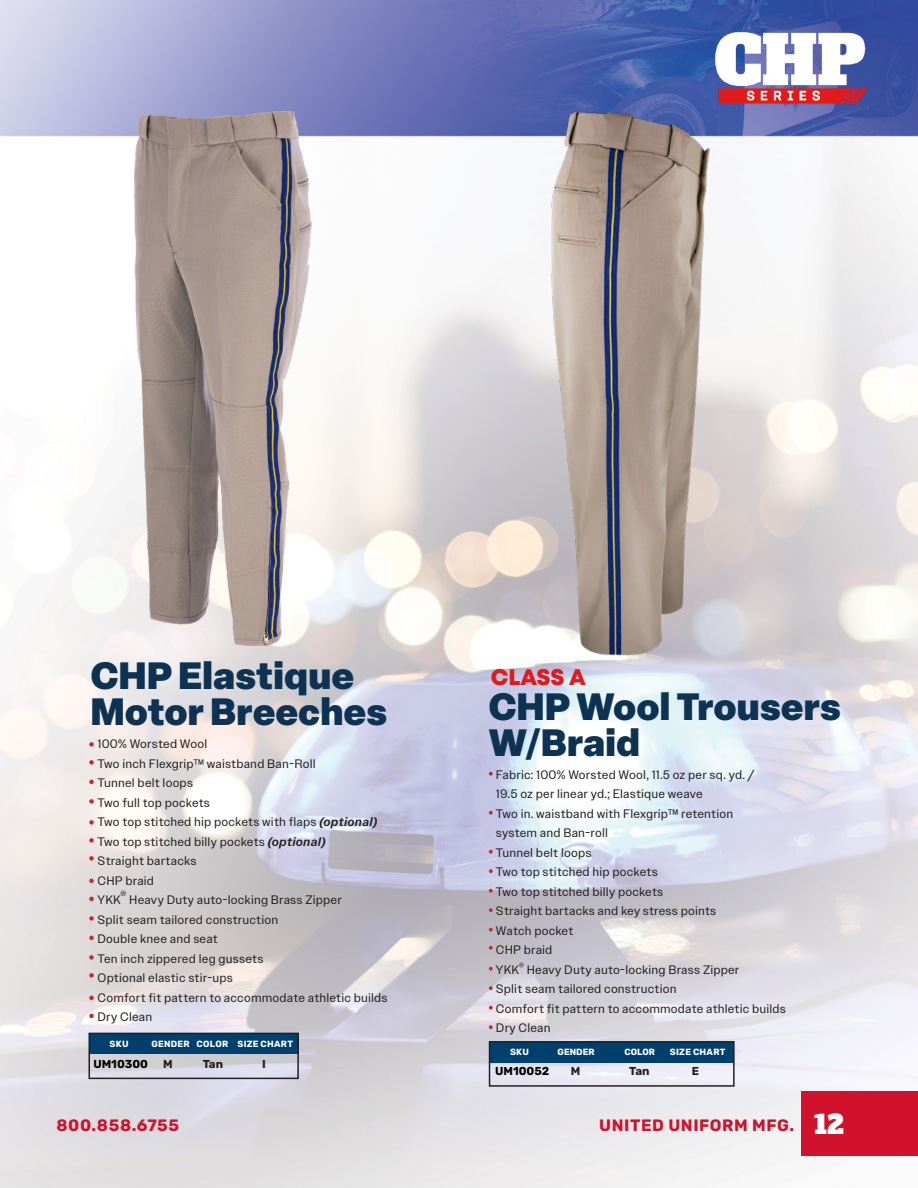
<style>
.page{position:relative;width:918px;height:1188px;background:#fff}
.page>*{position:absolute;margin:0;border:0;box-sizing:border-box;transform-origin:0 0}
.Item_Title{font:900 37.5px/36px "Elza";letter-spacing:.005em;color:#0d3252}
.t1{font:25.5px "Alfa Slab One";color:#fff}
.Item_Title-2{font:22.5px "Mont Heavy DEMO";letter-spacing:-.005em;color:#e21a1a}
.t2{font:700 16.5px "Rubik";letter-spacing:.03em;color:#d1122c}
.Bullet_Points{font:12.3px/19.5px "Owners Text";letter-spacing:.015em;color:#231f20}
.t3{font:700 11.55px "Rubik";color:#000}
.t4{font:700 11.55px "Rubik";letter-spacing:-.045em;color:#231f20}
.Bullet_Points-2{font:10.5px "Owners Text";color:#231f20}
.t5{font:700 9px "Rubik";letter-spacing:.025em;color:#fff}
.s1{font-weight:500;font-style:italic}
</style>
<div class="page">
<img style="left:0;top:0;width:918px;height:1188px">
<img style="left:714px;top:26px;width:204px;height:80px">
<div style="left:89px;top:1033px;width:210px;height:21px;background:#00406e"></div>
<div style="left:490px;top:1042px;width:244px;height:21px;background:#00406e"></div>
<img style="left:113px;top:82px;width:215px;height:594px">
<img style="left:513px;top:73px;width:236px;height:621px">
<svg style="left:89px;top:742px;width:5px;height:5px"></svg>
<svg style="left:89px;top:760px;width:5px;height:5px"></svg>
<svg style="left:89px;top:780px;width:5px;height:4px"></svg>
<svg style="left:89px;top:799px;width:5px;height:5px"></svg>
<svg style="left:89px;top:820px;width:5px;height:5px"></svg>
<svg style="left:89px;top:838px;width:5px;height:5px"></svg>
<svg style="left:89px;top:856px;width:5px;height:5px"></svg>
<svg style="left:89px;top:879px;width:5px;height:4px"></svg>
<svg style="left:89px;top:897px;width:5px;height:4px"></svg>
<svg style="left:89px;top:916px;width:5px;height:5px"></svg>
<svg style="left:89px;top:936px;width:5px;height:4px"></svg>
<svg style="left:89px;top:955px;width:5px;height:5px"></svg>
<svg style="left:89px;top:973px;width:5px;height:5px"></svg>
<svg style="left:89px;top:996px;width:5px;height:4px"></svg>
<svg style="left:89px;top:1014px;width:5px;height:4px"></svg>
<svg style="left:489px;top:772px;width:4px;height:4px"></svg>
<svg style="left:489px;top:811px;width:4px;height:4px"></svg>
<svg style="left:489px;top:850px;width:4px;height:4px"></svg>
<svg style="left:489px;top:869px;width:4px;height:4px"></svg>
<svg style="left:489px;top:889px;width:4px;height:4px"></svg>
<svg style="left:489px;top:908px;width:4px;height:4px"></svg>
<svg style="left:489px;top:928px;width:4px;height:4px"></svg>
<svg style="left:489px;top:946px;width:4px;height:4px"></svg>
<svg style="left:489px;top:967px;width:4px;height:4px"></svg>
<svg style="left:489px;top:986px;width:4px;height:4px"></svg>
<svg style="left:489px;top:1006px;width:4px;height:4px"></svg>
<svg style="left:489px;top:1025px;width:4px;height:4px"></svg>
<div style="left:89px;top:1033px;width:210px;height:46px;border:2px solid #231f20"></div>
<div style="left:489px;top:1041px;width:246px;height:46px;border:2px solid #231f20"></div>
<div style="left:802px;top:1091px;width:116px;height:64px;background:#d1122c"></div>
<p class="Item_Title" style="left:91px;top:657px;width:265px">CHP Elastique</p>
<p class="Item_Title" style="left:91px;top:693px;width:298px">Motor Breeches</p>
<p class="Bullet_Points" style="left:98px;top:734px;width:111px">100% Worsted Wool</p>
<p class="Bullet_Points" style="left:98px;top:754px;width:220px">Two inch Flexgrip™ waistband Ban-Roll</p>
<p class="Bullet_Points" style="left:98px;top:773px;width:97px">Tunnel belt loops</p>
<p class="Bullet_Points" style="left:98px;top:793px;width:114px">Two full top pockets</p>
<p class="Bullet_Points" style="left:98px;top:812px;width:281px">Two top stitched hip pockets with flaps <span class="s1">(optional)</span></p>
<p class="Bullet_Points" style="left:98px;top:832px;width:230px">Two top stitched billy pockets <span class="s1">(optional)</span></p>
<p class="Bullet_Points" style="left:98px;top:851px;width:100px">Straight bartacks</p>
<p class="Bullet_Points" style="left:98px;top:871px;width:58px">CHP braid</p>
<p class="Bullet_Points" style="left:98px;top:890px;width:25px">YKK</p>
<p class="Bullet_Points-2" style="left:121px;top:888px;width:7px">®</p>
<p class="Bullet_Points" style="left:129px;top:890px;width:214px">Heavy Duty auto-locking Brass Zipper</p>
<p class="Bullet_Points" style="left:98px;top:910px;width:182px">Split seam tailored construction</p>
<p class="Bullet_Points" style="left:98px;top:929px;width:122px">Double knee and seat</p>
<p class="Bullet_Points" style="left:98px;top:949px;width:167px">Ten inch zippered leg gussets</p>
<p class="Bullet_Points" style="left:98px;top:968px;width:137px">Optional elastic stir-ups</p>
<p class="Bullet_Points" style="left:98px;top:988px;width:292px">Comfort fit pattern to accommodate athletic builds</p>
<p class="Bullet_Points" style="left:98px;top:1007px;width:56px">Dry Clean</p>
<p class="t3" style="left:93px;top:1058px;width:56px">UM10300</p>
<p class="t5" style="left:110px;top:1038px;width:20px">SKU</p>
<p class="t5" style="left:151px;top:1038px;width:40px">GENDER</p>
<p class="t5" style="left:196px;top:1038px;width:33px">COLOR</p>
<p class="t5" style="left:238px;top:1038px;width:57px">SIZE CHART</p>
<p class="t4" style="left:163px;top:1058px;width:11px">M</p>
<p class="t4" style="left:203px;top:1058px;width:22px">Tan</p>
<p class="t4" style="left:262px;top:1057px;width:5px">I</p>
<p class="Item_Title-2" style="left:491px;top:664px;width:97px">CLASS A</p>
<p class="Item_Title" style="left:489px;top:687px;width:353px">CHP Wool Trousers<br>W/Braid</p>
<p class="Bullet_Points" style="left:496px;top:765px;width:260px">Fabric: 100% Worsted Wool, 11.5 oz per sq. yd. /</p>
<p class="Bullet_Points" style="left:496px;top:784px;width:208px">19.5 oz per linear yd.; Elastique weave</p>
<p class="Bullet_Points" style="left:496px;top:804px;width:239px">Two in. waistband with Flexgrip™ retention system and Ban-roll</p>
<p class="Bullet_Points" style="left:496px;top:843px;width:97px">Tunnel belt loops</p>
<p class="Bullet_Points" style="left:496px;top:862px;width:163px">Two top stitched hip pockets</p>
<p class="Bullet_Points" style="left:496px;top:882px;width:169px">Two top stitched billy pockets</p>
<p class="Bullet_Points" style="left:496px;top:901px;width:222px">Straight bartacks and key stress points</p>
<p class="Bullet_Points" style="left:496px;top:921px;width:79px">Watch pocket</p>
<p class="Bullet_Points" style="left:496px;top:940px;width:58px">CHP braid</p>
<p class="Bullet_Points" style="left:496px;top:960px;width:245px">YKK<sup>®</sup> Heavy Duty auto-locking Brass Zipper</p>
<p class="Bullet_Points" style="left:496px;top:979px;width:182px">Split seam tailored construction</p>
<p class="Bullet_Points" style="left:496px;top:999px;width:292px">Comfort fit pattern to accommodate athletic builds</p>
<p class="Bullet_Points" style="left:496px;top:1018px;width:56px">Dry Clean</p>
<p class="t5" style="left:510px;top:1047px;width:20px">SKU</p>
<p class="t5" style="left:558px;top:1047px;width:39px">GENDER</p>
<p class="t5" style="left:624px;top:1047px;width:32px">COLOR</p>
<p class="t5" style="left:670px;top:1047px;width:57px">SIZE CHART</p>
<p class="t4" style="left:571px;top:1064px;width:11px">M</p>
<p class="t4" style="left:629px;top:1065px;width:22px">Tan</p>
<p class="t4" style="left:692px;top:1064px;width:9px">E</p>
<p class="t3" style="left:495px;top:1064px;width:56px">UM10052</p>
<p class="t2" style="left:57px;top:1116px;width:124px">800.858.6755</p>
<p class="t2" style="left:599px;top:1116px;width:196px">UNITED UNIFORM MFG.</p>
<p class="t1" style="left:814px;top:1102px;width:31px">12</p>
</div>
